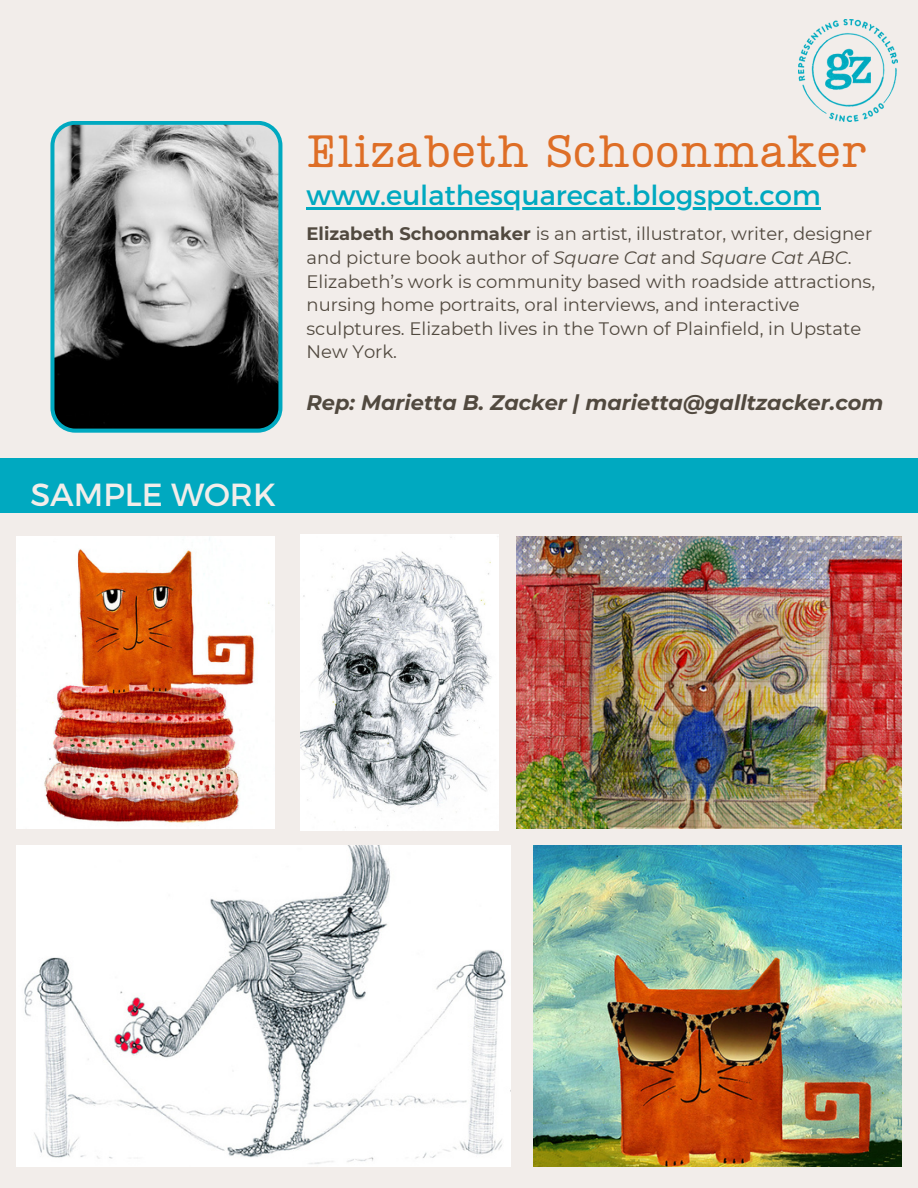
<style>
.page{position:relative;width:918px;height:1188px;background:#f2edea}
.page>*{position:absolute;margin:0;border:0;box-sizing:border-box;transform-origin:0 0}
.t1{font:45.6px "Lumios TW New";color:#de6e26}
.t2{font:31.95px "Montserrat";color:#f2edea}
.t3{font:27.45px "Montserrat";color:#00a9c0}
.t4{font:italic 700 21px "Montserrat";color:#51493f}
.t5{font:18px/23.7px "Montserrat";color:#51493f}
.s1{font-weight:700}
.s2{font-style:italic}
</style>
<div class="page">
<svg style="left:50px;top:121px;width:233px;height:311px;background:#6e7778"></svg>
<img style="left:16px;top:845px;width:494px;height:322px">
<img style="left:533px;top:845px;width:368px;height:322px">
<img style="left:798px;top:20px;width:99px;height:101px">
<div style="left:0;top:458px;width:918px;height:55px;background:#00a9c0"></div>
<img style="left:516px;top:536px;width:386px;height:293px">
<img style="left:301px;top:535px;width:198px;height:295px">
<img style="left:16px;top:536px;width:258px;height:293px">
<hr style="left:307px;top:207px;width:514px;height:2px;background:#00a9c0">
<p class="t2" style="left:30px;top:474px;width:247px">SAMPLE WORK</p>
<p class="t1" style="left:307px;top:120px;width:562px">Elizabeth Schoonmaker</p>
<p class="t3" style="left:307px;top:177px;width:516px">www.eulathesquarecat.blogspot.com</p>
<p class="t5" style="left:307px;top:222px;width:570px"><span class="s1">Elizabeth Schoonmaker</span> is an artist, illustrator, writer, designer and picture book author of <span class="s2">Square Cat</span> and <span class="s2">Square Cat ABC</span>.<br>Elizabeth’s work is community based with roadside attractions, nursing home portraits, oral interviews, and interactive sculptures. Elizabeth lives in the Town of Plainfield, in Upstate New York.</p>
<p class="t4" style="left:307px;top:390px;width:578px">Rep: Marietta B. Zacker | marietta@galltzacker.com</p>
</div>
